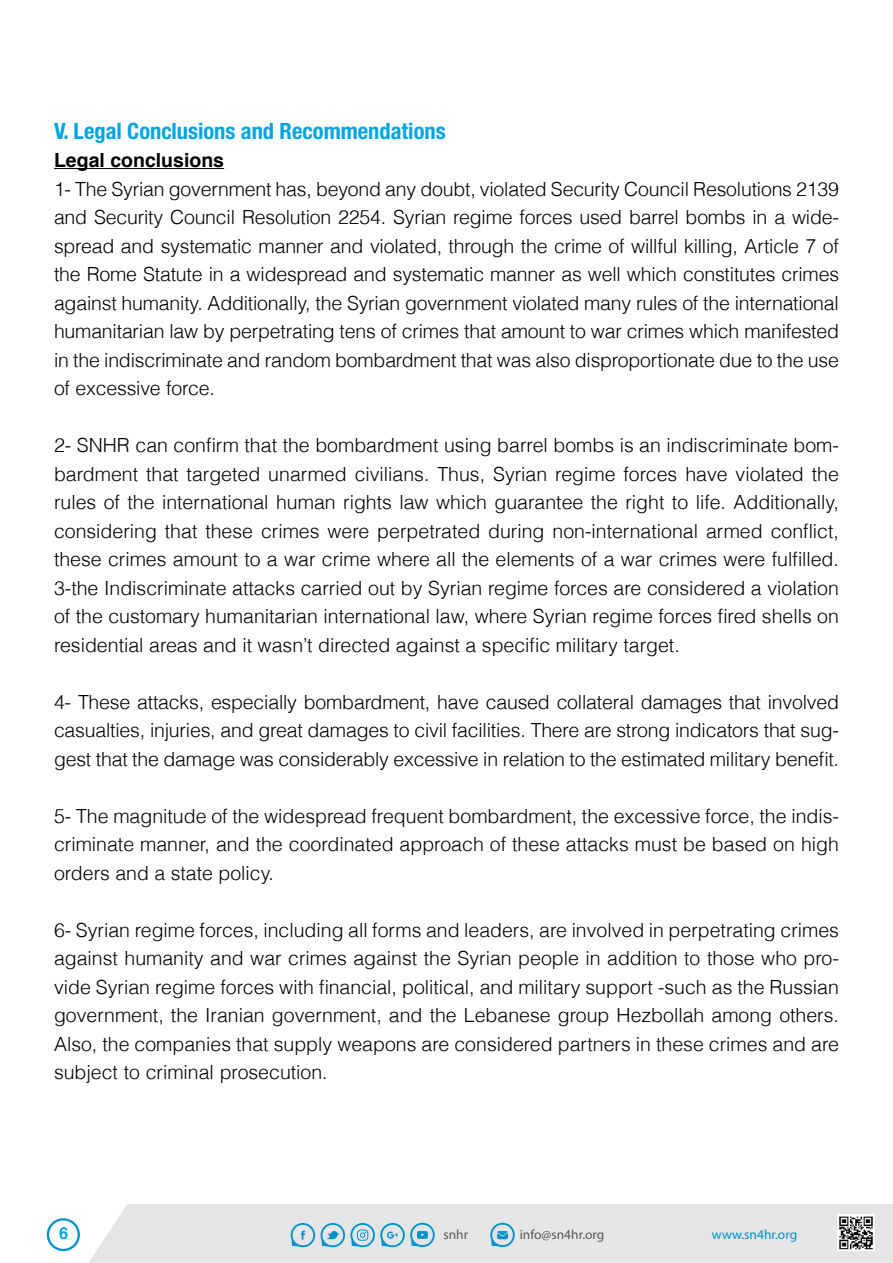
<style>
.page{position:relative;width:893px;height:1263px;background:#fff}
.page>*{position:absolute;margin:0;border:0;box-sizing:border-box;transform-origin:0 0}
.t1{font:700 condensed 22.5px "Helvetica Neue";color:#00a4e2}
.t2{font:300 19.5px/28.5px "Helvetica";color:#000;text-align:justify}
.t3{font:700 19.5px "Helvetica";color:#000}
.t4{font:700 16.5px "Helvetica";color:#00a4e2}
.t5{font:13.35px "Myriad Pro";color:#58595b}
.t6{font:13.35px "Myriad Pro";color:#0092c8}
</style>
<div class="page">
<div style="left:89px;top:1204px;width:804px;height:59px;background:#e4e5e6"></div>
<svg style="left:291px;top:1223px;width:24px;height:24px"></svg>
<svg style="left:321px;top:1223px;width:114px;height:24px;background:#a1ccdd"></svg>
<svg style="left:490px;top:1223px;width:25px;height:24px"></svg>
<img style="left:837px;top:1214px;width:37px;height:37px">
<svg style="left:47px;top:1218px;width:33px;height:33px"></svg>
<hr style="left:54px;top:168px;width:170px;height:1px;background:#000">
<p class="t1" style="left:54px;top:112px;width:393px">.V Legal Conclusions and Recommendations</p>
<p class="t3" style="left:54px;top:148px;width:172px">Legal conclusions</p>
<p class="t2" style="left:54px;top:173px;width:786px">1- The Syrian government has, beyond any doubt, violated Security Council Resolutions 2139</p>
<p class="t2" style="left:54px;top:230px;width:786px">spread and systematic manner and violated, through the crime of willful killing, Article 7 of</p>
<p class="t2" style="left:54px;top:202px;width:786px">and Security Council Resolution 2254. Syrian regime forces used barrel bombs in a wide-</p>
<p class="t2" style="left:54px;top:259px;width:787px">the Rome Statute in a widespread and systematic manner as well which constitutes crimes against humanity. Additionally, the Syrian government violated many rules of the international humanitarian law by perpetrating tens of crimes that amount to war crimes which manifested in the indiscriminate and random bombardment that was also disproportionate due to the use of excessive force.</p>
<p class="t2" style="left:54px;top:430px;width:786px">2- SNHR can confirm that the bombardment using barrel bombs is an indiscriminate bom-</p>
<p class="t2" style="left:54px;top:487px;width:786px">rules of the international human rights law which guarantee the right to life. Additionally, considering that these crimes were perpetrated during non-international armed conflict, these crimes amount to a war crime where all the elements of a war crimes were fulfilled.<br>3-the Indiscriminate attacks carried out by Syrian regime forces are considered a violation of the customary humanitarian international law, where Syrian regime forces fired shells on residential areas and it wasn t’ directed against a specific military target.</p>
<p class="t2" style="left:54px;top:687px;width:786px">4- These attacks, especially bombardment, have caused collateral damages that involved</p>
<p class="t2" style="left:54px;top:744px;width:786px">gest that the damage was considerably excessive in relation to the estimated military benefit.</p>
<p class="t2" style="left:54px;top:459px;width:786px">bardment that targeted unarmed civilians. Thus, Syrian regime forces have violated the</p>
<p class="t2" style="left:54px;top:715px;width:786px">casualties, injuries, and great damages to civil facilities. There are strong indicators that sug-</p>
<p class="t2" style="left:54px;top:801px;width:786px">5- The magnitude of the widespread frequent bombardment, the excessive force, the indis-</p>
<p class="t2" style="left:54px;top:858px;width:222px">orders and a state policy.</p>
<p class="t2" style="left:54px;top:915px;width:786px">6- Syrian regime forces, including all forms and leaders, are involved in perpetrating crimes</p>
<p class="t2" style="left:54px;top:972px;width:786px">vide Syrian regime forces with financial, political, and military support -such as the Russian</p>
<p class="t2" style="left:54px;top:829px;width:786px">criminate manner, and the coordinated approach of these attacks must be based on high</p>
<p class="t2" style="left:54px;top:943px;width:786px">against humanity and war crimes against the Syrian people in addition to those who pro-</p>
<p class="t2" style="left:54px;top:1000px;width:786px">government, the Iranian government, and the Lebanese group Hezbollah among others.<br>Also, the companies that supply weapons are considered partners in these crimes and are subject to criminal prosecution.</p>
<p class="t4" style="left:59px;top:1223px;width:11px">6</p>
<p class="t5" style="left:443px;top:1226px;width:26px">snhr</p>
<p class="t5" style="left:520px;top:1226px;width:86px">info@sn4hr.org</p>
<p class="t6" style="left:712px;top:1226px;width:87px">www.sn4hr.org</p>
</div>
